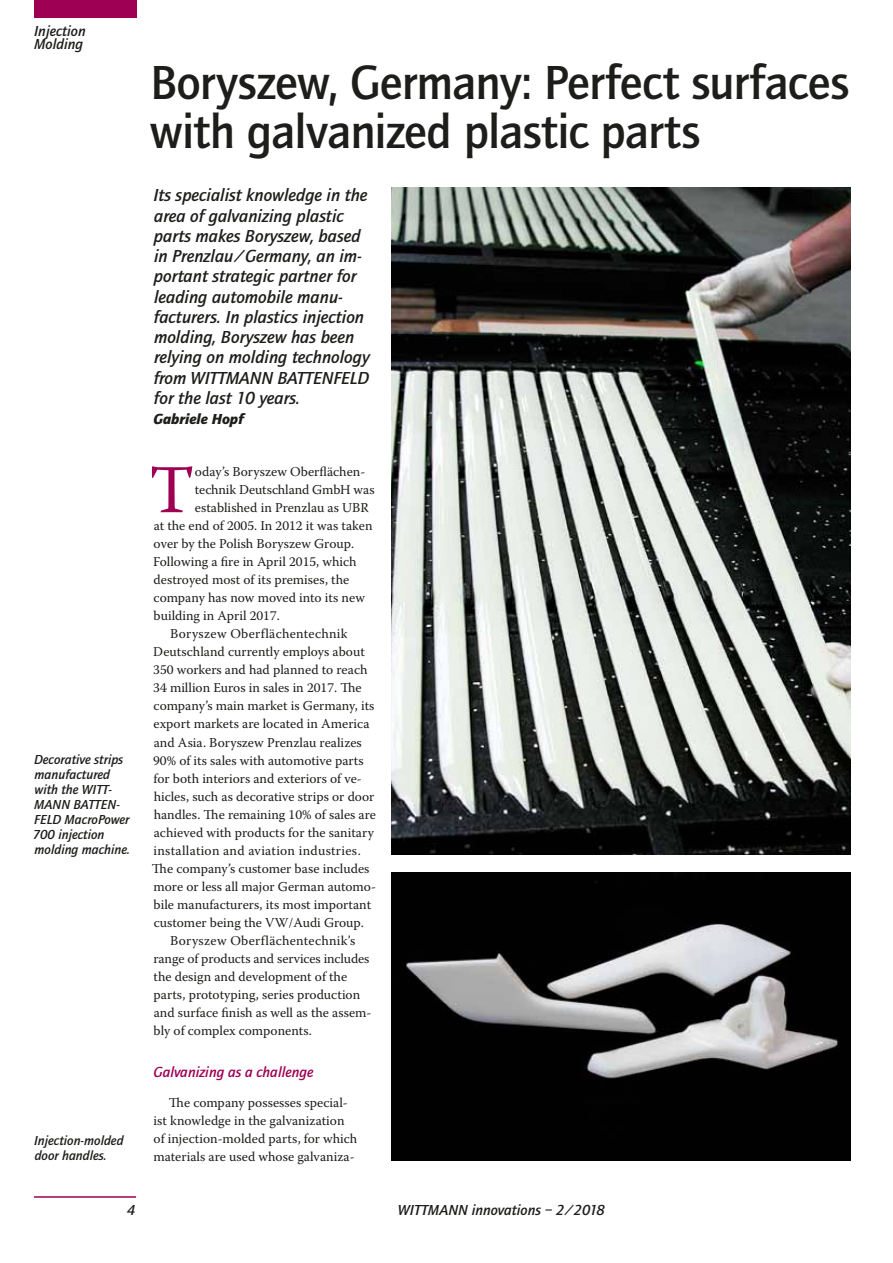
<style>
.page{position:relative;width:893px;height:1263px;background:#fff}
.page>*{position:absolute;margin:0;border:0;box-sizing:border-box;transform-origin:0 0}
.t1{font:68.25px "Warnock Pro";color:#9e0054}
.t2{font:500 49.5px/49.5px "Quay Sans";letter-spacing:-.015em;color:#1d1d1b}
.t3{font:italic 500 18px/20.2px "Quay Sans";color:#1d1d1b}
.t4{font:italic 500 15px/13.5px "Quay Sans";color:#1d1d1b}
.t5{font:italic 500 15px "Quay Sans";color:#9e0054}
.t6{font:italic 900 15px "Quay Sans";color:#1d1d1b}
.t7{font:13.5px/18px "Warnock Pro";color:#1d1d1b}
.t8{font:italic 500 13.5px/15px "Quay Sans";color:#1d1d1b}
.t9{font:13.5px "Warnock Pro";letter-spacing:.02em;color:#1d1d1b}
</style>
<div class="page">
<div style="left:34px;top:0;width:102px;height:18px;background:#9e0054"></div>
<hr style="left:34px;top:1196px;width:102px;height:2px;background:#9e0054">
<img style="left:391px;top:188px;width:459px;height:666px">
<img style="left:391px;top:873px;width:459px;height:288px">
<p class="t4" style="left:34px;top:24px;width:53px">Injection<br>Molding</p>
<p class="t8" style="left:33px;top:752px;width:99px">Decorative strips manufactured with the WITT-<br>MANN BATTEN-<br>FELD MacroPower<br>700 injection molding machine.</p>
<p class="t8" style="left:34px;top:1133px;width:91px">Injection-molded door handles.</p>
<h2 class="t2" style="left:150px;top:58px;width:701px">Boryszew, Germany: Perfect surfaces with galvanized plastic parts</h2>
<p class="t3" style="left:153px;top:185px;width:218px">Its specialist knowledge in the area of galvanizing plastic parts makes Boryszew, based in Prenzlau/Germany, an im&shy;portant strategic partner for leading automobile manu&shy;facturers. In plastics injection molding, Boryszew has been relying on molding technology from WITTMANN BATTENFELD for the last 10 years.</p>
<p class="t6" style="left:154px;top:410px;width:92px">Gabriele Hopf</p>
<h1 class="t1" style="left:149px;top:449px;width:47px">T</h1>
<p class="t7" style="left:195px;top:462px;width:172px">oday’s Boryszew Oberflächen-</p>
<p class="t7" style="left:195px;top:480px;width:181px">technik Deutschland GmbH was</p>
<p class="t7" style="left:195px;top:498px;width:175px">established in Prenzlau as UBR</p>
<p class="t7" style="left:154px;top:516px;width:220px">at the end of 2005. In 2012 it was taken</p>
<p class="t7" style="left:154px;top:535px;width:202px">over by the Polish Boryszew Group.</p>
<p class="t7" style="left:153px;top:553px;width:205px">Following a fire in April 2015, which</p>
<p class="t7" style="left:154px;top:571px;width:197px">destroyed most of its premises, the</p>
<p class="t7" style="left:154px;top:589px;width:213px">company has now moved into its new</p>
<p class="t7" style="left:154px;top:607px;width:128px">building in April 2017.</p>
<p class="t9" style="left:170px;top:626px;width:179px">Boryszew Oberflächentechnik</p>
<p class="t7" style="left:153px;top:643px;width:213px">Deutschland currently employs about</p>
<p class="t7" style="left:153px;top:661px;width:216px">350 workers and had planned to reach</p>
<p class="t7" style="left:153px;top:679px;width:210px">34 million Euros in sales in 2017. The</p>
<p class="t7" style="left:154px;top:697px;width:222px">company’s main market is Germany, its</p>
<p class="t7" style="left:154px;top:715px;width:217px">export markets are located in America</p>
<p class="t7" style="left:154px;top:733px;width:210px">and Asia. Boryszew Prenzlau realizes</p>
<p class="t7" style="left:153px;top:751px;width:212px">90% of its sales with automotive parts</p>
<p class="t7" style="left:154px;top:769px;width:210px">for both interiors and exteriors of ve-</p>
<p class="t7" style="left:154px;top:787px;width:222px">hicles, such as decorative strips or door</p>
<p class="t7" style="left:154px;top:805px;width:224px">handles. The remaining 10% of sales are</p>
<p class="t7" style="left:154px;top:823px;width:222px">achieved with products for the sanitary</p>
<p class="t9" style="left:154px;top:842px;width:209px">installation and aviation industries.</p>
<p class="t7" style="left:152px;top:859px;width:219px">The company’s customer base includes</p>
<p class="t7" style="left:154px;top:877px;width:224px">more or less all major German automo-</p>
<p class="t7" style="left:154px;top:895px;width:219px">bile manufacturers, its most important</p>
<p class="t7" style="left:154px;top:913px;width:212px">customer being the VW/Audi Group.</p>
<p class="t9" style="left:170px;top:932px;width:187px">Boryszew Oberflächentechnik’s</p>
<p class="t7" style="left:154px;top:949px;width:217px">range of products and services includes</p>
<p class="t7" style="left:154px;top:967px;width:195px">the design and development of the</p>
<p class="t7" style="left:154px;top:985px;width:208px">parts, prototyping, series production</p>
<p class="t7" style="left:154px;top:1003px;width:219px">and surface finish as well as the assem-</p>
<p class="t7" style="left:154px;top:1021px;width:160px">bly of complex components.</p>
<p class="t5" style="left:153px;top:1063px;width:162px">Galvanizing as a challenge</p>
<p class="t7" style="left:154px;top:1093px;width:205px;text-indent:15px">The company possesses special&shy;ist knowledge in the galvanization of injection-molded parts, for which materials are used whose galvaniza-</p>
<p class="t4" style="left:127px;top:1203px;width:10px">4</p>
<p class="t4" style="left:398px;top:1203px;width:208px">WITTMANN innovations – 2/2018</p>
</div>
